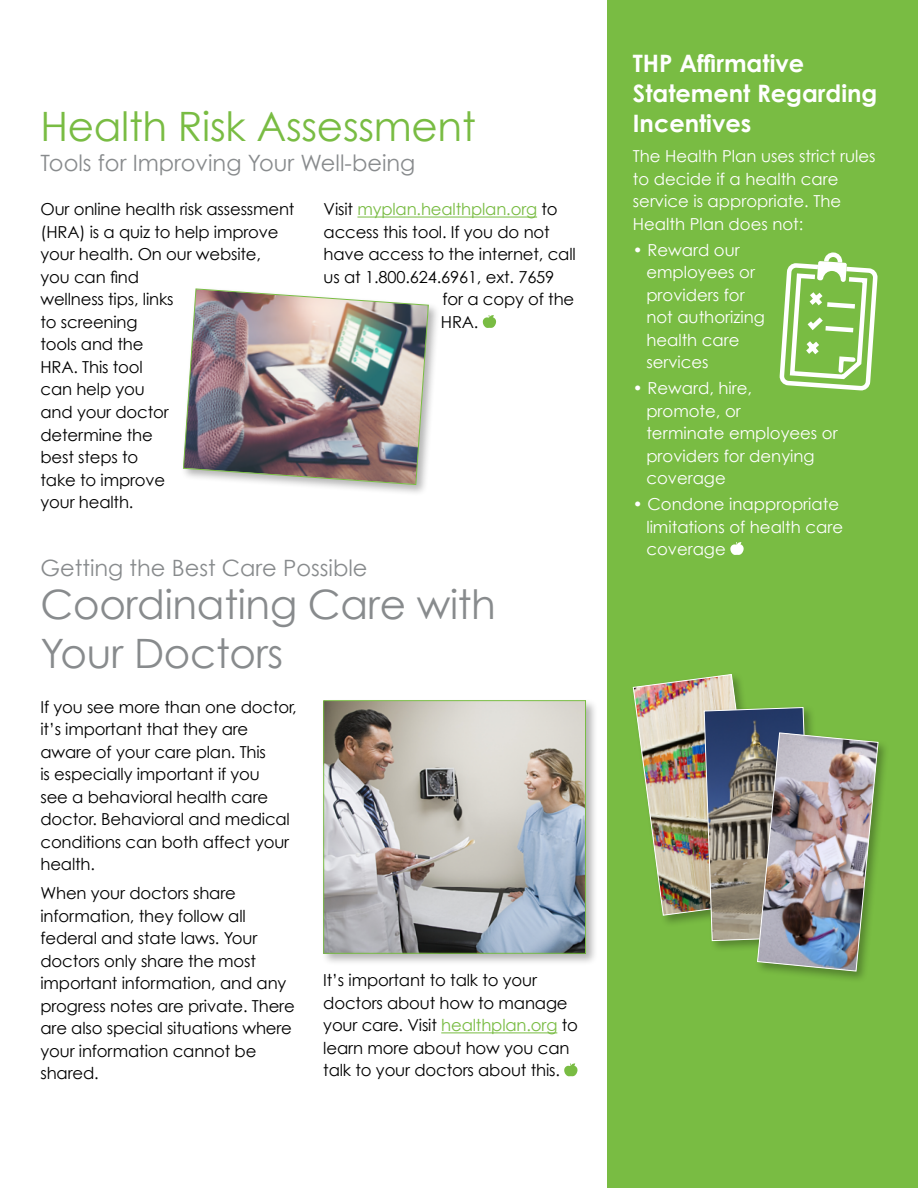
<style>
.page{position:relative;width:918px;height:1188px;background:#fff}
.page>*{position:absolute;margin:0;border:0;box-sizing:border-box;transform-origin:0 0}
.t1{font:40.5px/48.6px "Century Gothic";letter-spacing:-.005em;color:#888b8d}
.t2{font:40.5px "Century Gothic";letter-spacing:-.005em;color:#79bc43}
.t3{font:700 24px/30px "Century Gothic";color:#fff}
.t4{font:22.5px "Century Gothic";color:#888b8d}
.t5{font:16.5px/22.5px "Century Gothic";letter-spacing:-.01em;color:#000}
.t6{font:16.5px/22.5px "Century Gothic";color:#fff}
.t7{font:16.5px "Century Gothic";letter-spacing:-.01em;color:#79bc43}
.s1{color:#000}
.s2{color:#79bc43}
</style>
<div class="page">
<div style="left:608px;top:0;width:310px;height:1188px;background:#79bc43"></div>
<svg style="left:730px;top:542px;width:14px;height:13px"></svg>
<hr style="left:441px;top:1032px;width:116px;height:1px;background:#79bc43">
<svg style="left:564px;top:1063px;width:14px;height:14px"></svg>
<div style="left:320px;top:698px;width:278px;height:268px;background:#000;opacity:.3"></div>
<img style="left:325px;top:702px;width:259px;height:250px">
<div style="left:323px;top:700px;width:263px;height:254px;border:1px solid #79bc43"></div>
<hr style="left:357px;top:217px;width:180px;height:1px;background:#79bc43">
<svg style="left:482px;top:315px;width:15px;height:13px"></svg>
<div style="left:181px;top:287px;width:260px;height:210px;background:#000;opacity:.3"></div>
<img style="left:183px;top:288px;width:246px;height:197px">
<svg style="left:779px;top:252px;width:99px;height:139px"></svg>
<div style="left:755px;top:731px;width:135px;height:252px;background:#000;opacity:.3"></div>
<img style="left:632px;top:674px;width:247px;height:298px">
<h1 class="t2" style="left:40px;top:102px;width:437px">Health Risk Assessment</h1>
<h3 class="t4" style="left:40px;top:149px;width:376px">Tools for Improving Your Well-being</h3>
<p class="t5" style="left:40px;top:198px;width:256px">Our online health risk assessment (HRA) is a quiz to help improve your health. On our website, you can find<br>wellness tips, links<br>to screening<br>tools and the<br>HRA. This tool<br>can help you<br>and your doctor<br>determine the<br>best steps to<br>take to improve<br>your health.</p>
<p class="t7" style="left:324px;top:199px;width:236px"><span class="s1">Visit</span> myplan.healthplan.org <span class="s1">to</span></p>
<p class="t5" style="left:324px;top:221px;width:228px">access this tool. If you do not</p>
<p class="t5" style="left:324px;top:243px;width:254px">have access to the internet, call</p>
<p class="t5" style="left:324px;top:266px;width:232px">us at 1.800.624.6961, ext. 7659</p>
<p class="t5" style="left:442px;top:288px;width:133px">for a copy of the</p>
<p class="t5" style="left:441px;top:311px;width:39px">HRA.</p>
<h3 class="t4" style="left:40px;top:555px;width:329px">Getting the Best Care Possible</h3>
<h1 class="t1" style="left:40px;top:579px;width:457px">Coordinating Care with<br>Your Doctors</h1>
<p class="t5" style="left:40px;top:695px;width:258px">If you see more than one doctor, it’s important that they are aware of your care plan. This<br>is especially important if you<br>see a behavioral health care doctor. Behavioral and medical conditions can both affect your health.</p>
<p class="t5" style="left:40px;top:882px;width:256px">When your doctors share information, they follow all federal and state laws. Your doctors only share the most important information, and any progress notes are private. There are also special situations where your information cannot be shared.</p>
<p class="t5" style="left:323px;top:969px;width:256px">It’s important to talk to your doctors about how to manage your care. Visit <span class="s2">healthplan.org</span> to learn more about how you can talk to your doctors about this.</p>
<h2 class="t3" style="left:633px;top:48px;width:246px">THP Affirmative<br>Statement Regarding<br>Incentives</h2>
<p class="t6" style="left:633px;top:145px;width:244px">The Health Plan uses strict rules to decide if a health care service is appropriate. The<br>Health Plan does not:</p>
<p class="t6" style="left:646px;top:238px;width:120px;text-indent:-13px">• Reward our employees or providers for not authorizing health care services</p>
<p class="t6" style="left:646px;top:377px;width:193px;text-indent:-13px">• Reward, hire,<br>promote, or<br>terminate employees or providers for denying coverage</p>
<p class="t6" style="left:646px;top:493px;width:198px;text-indent:-13px">• Condone inappropriate limitations of health care coverage</p>
</div>
